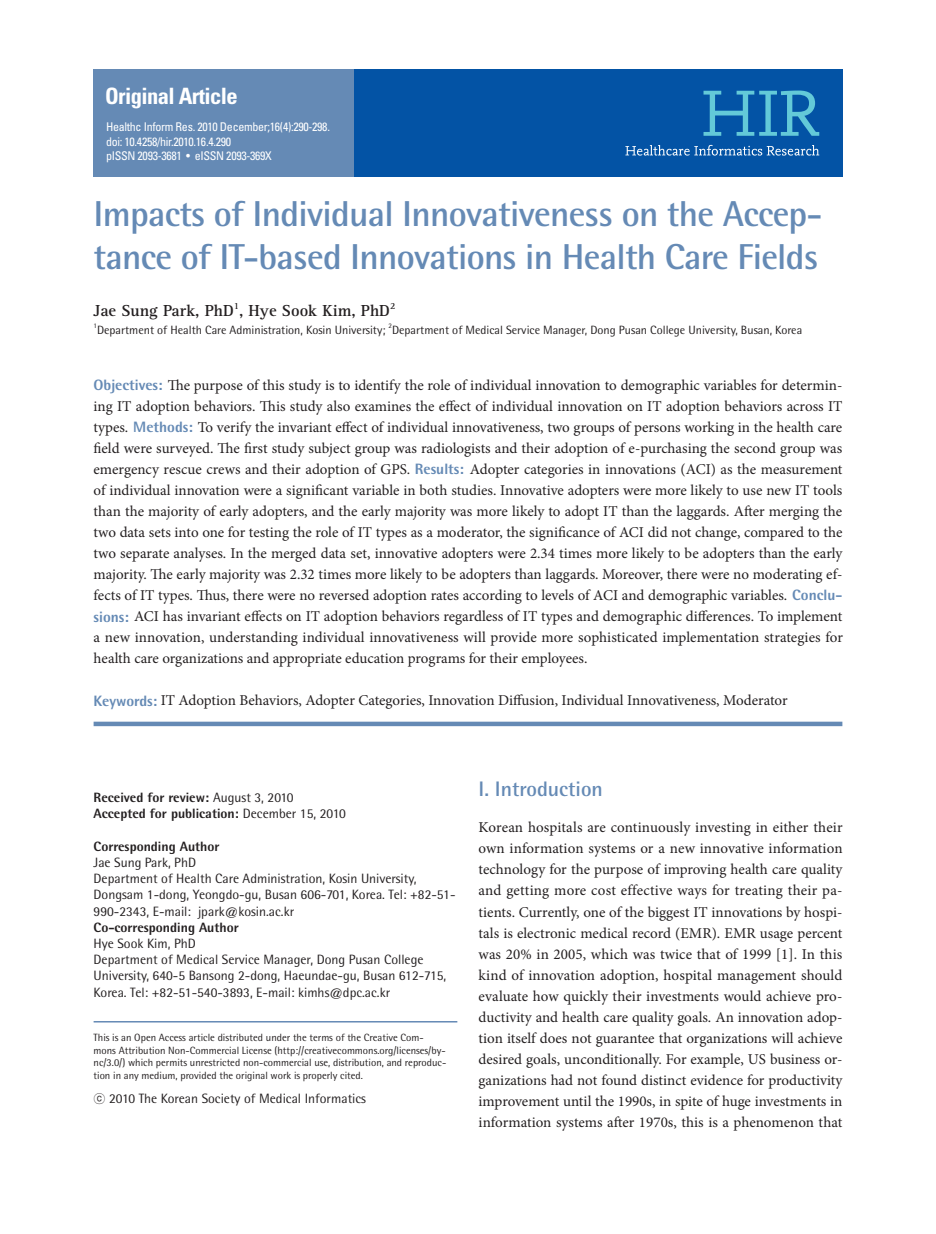
<style>
.page{position:relative;width:936px;height:1234px;background:#fff}
.page>*{position:absolute;margin:0;border:0;box-sizing:border-box;transform-origin:0 0}
.t1{font:700 36px/43.2px "Rotis Semi Sans Std";letter-spacing:-.02em;color:#658ab5}
.t2{font:700 condensed 22.5px "Univers LT Std";letter-spacing:-.025em;color:#fff}
.t3{font:700 21px "Rotis Semi Sans Std";color:#658ab5}
.t4{font:700 16.5px "Rotis Serif Std";color:#231f20}
.t5{font:15px/21px "Minion Pro";color:#231f20;text-align:justify}
.t6{font:13.5px/16.2px "Rotis Semi Sans Std";color:#231f20}
.t7{font:800 13.5px/16.2px "Rotis Semi Sans Std";color:#231f20}
.t8{font:12px "Rotis Semi Sans Std";color:#231f20}
.t9{font:condensed 12px/14.4px "Univers LT Std";letter-spacing:-.025em;color:#fff}
.t10{font:10.5px/12.6px "Rotis Semi Sans Std";color:#231f20}
.t11{font:700 9.6px "Rotis Serif Std";color:#231f20}
.t12{font:7.05px "Rotis Semi Sans Std";color:#231f20}
.s1{font-family:"Rotis Semi Sans Std";font-weight:800;color:#658ab5}
.s2{font-weight:400}
.s3{font-family:"Gulim";font-size:12px}
</style>
<div class="page">
<div style="left:94px;top:69px;width:748px;height:108px;background:#0353a5"></div>
<div style="left:94px;top:69px;width:260px;height:108px;background:#658ab5"></div>
<svg style="left:703px;top:90px;width:116px;height:46px"></svg>
<svg style="left:625px;top:145px;width:194px;height:10px"></svg>
<div style="left:94px;top:721px;width:748px;height:5px;background:#658ab5"></div>
<hr style="left:94px;top:1020px;width:363px;height:2px;background:#658ab5">
<h2 class="t2" style="left:105px;top:82px;width:134px">Original Article</h2>
<p class="t9" style="left:106px;top:120px;width:225px">Healthc Inform Res. 2010 December;16(4):290-298. doi: 10.4258/hir.2010.16.4.290<br>pISSN 2093-3681 • eISSN 2093-369X</p>
<h1 class="t1" style="left:94px;top:191px;width:730px">Impacts of Individual Innovativeness on the Accep&shy;tance of IT-based Innovations in Health Care Fields</h1>
<p class="t4" style="left:94px;top:301px;width:298px">Jae Sung Park, PhD , Hye Sook Kim, PhD</p>
<p class="t11" style="left:234px;top:300px;width:7px">1</p>
<p class="t11" style="left:390px;top:300px;width:7px">2</p>
<p class="t12" style="left:94px;top:321px;width:5px">1</p>
<p class="t8" style="left:97px;top:322px;width:290px">Department of Health Care Administration, Kosin University;</p>
<p class="t12" style="left:388px;top:321px;width:5px">2</p>
<p class="t8" style="left:392px;top:322px;width:411px">Department of Medical Service Manager, Dong Pusan College University, Busan, Korea</p>
<p class="t5" style="left:94px;top:374px;width:750px"><span class="s1">Objectives:</span> The purpose of this study is to identify the role of individual innovation to demographic variables for determin&shy;ing IT adoption behaviors. This study also examines the effect of individual innovation on IT adoption behaviors across IT types. <span class="s1">Methods:</span> To verify the invariant effect of individual innovativeness, two groups of persons working in the health care field were surveyed. The first study subject group was radiologists and their adoption of e-purchasing the second group was emergency rescue crews and their adoption of GPS. <span class="s1">Results:</span> Adopter categories in innovations (ACI) as the measurement of individual innovation were a significant variable in both studies. Innovative adopters were more likely to use new IT tools than the majority of early adopters, and the early majority was more likely to adopt IT than the laggards. After merging the two data sets into one for testing the role of IT types as a moderator, the significance of ACI did not change, compared to the two separate analyses. In the merged data set, innovative adopters were 2.34 times more likely to be adopters than the early majority. The early majority was 2.32 times more likely to be adopters than laggards. Moreover, there were no moderating ef&shy;fects of IT types. Thus, there were no reversed adoption rates according to levels of ACI and demographic variables. <span class="s1">Conclu&shy;sions:</span> ACI has invariant effects on IT adoption behaviors regardless of IT types and demographic differences. To implement a new innovation, understanding individual innovativeness will provide more sophisticated implementation strategies for health care organizations and appropriate education programs for their employees.</p>
<p class="t5" style="left:94px;top:689px;width:695px"><span class="s1">Keywords:</span> IT Adoption Behaviors, Adopter Categories, Innovation Diffusion, Individual Innovativeness, Moderator</p>
<p class="t7" style="left:94px;top:788px;width:254px">Received for review: <span class="s2">August 3, 2010<br></span>Accepted for publication: <span class="s2">December 15, 2010</span></p>
<p class="t7" style="left:94px;top:837px;width:127px">Corresponding Author</p>
<p class="t6" style="left:94px;top:853px;width:363px">Jae Sung Park, PhD<br>Department of Health Care Administration, Kosin University, Dongsam 1-dong, Yeongdo-gu, Busan 606-701, Korea. Tel: +82-51- 990-2343, E-mail: jpark@kosin.ac.kr</p>
<p class="t7" style="left:94px;top:918px;width:147px">Co-corresponding Author</p>
<p class="t6" style="left:94px;top:934px;width:354px">Hye Sook Kim, PhD<br>Department of Medical Service Manager, Dong Pusan College University, 640-5 Bansong 2-dong, Haeundae-gu, Busan 612-715, Korea. Tel: +82-51-540-3893, E-mail: kimhs@dpc.ac.kr</p>
<p class="t10" style="left:94px;top:1030px;width:354px">This is an Open Access article distributed under the terms of the Creative Com&shy;mons Attribution Non-Commercial License (http://creativecommons.org/licenses/by&shy;nc/3.0/) which permits unrestricted non-commercial use, distribution, and reproduc&shy;tion in any medium, provided the original work is properly cited.</p>
<p class="t6" style="left:94px;top:1089px;width:274px"><span class="s3">ⓒ</span> 2010 The Korean Society of Medical Informatics</p>
<h3 class="t3" style="left:478px;top:775px;width:126px">I. Introduction</h3>
<p class="t5" style="left:478px;top:817px;width:365px">Korean hospitals are continuously investing in either their own information systems or a new innovative information technology for the purpose of improving health care quality and getting more cost effective ways for treating their pa&shy;tients. Currently, one of the biggest IT innovations by hospi&shy;tals is electronic medical record (EMR). EMR usage percent was 20% in 2005, which was twice that of 1999 [1]. In this kind of innovation adoption, hospital management should evaluate how quickly their investments would achieve pro&shy;ductivity and health care quality goals. An innovation adop&shy;tion itself does not guarantee that organizations will achieve desired goals, unconditionally. For example, US business or&shy;ganizations had not found distinct evidence for productivity improvement until the 1990s, in spite of huge investments in information systems after 1970s, this is a phenomenon that</p>
</div>
